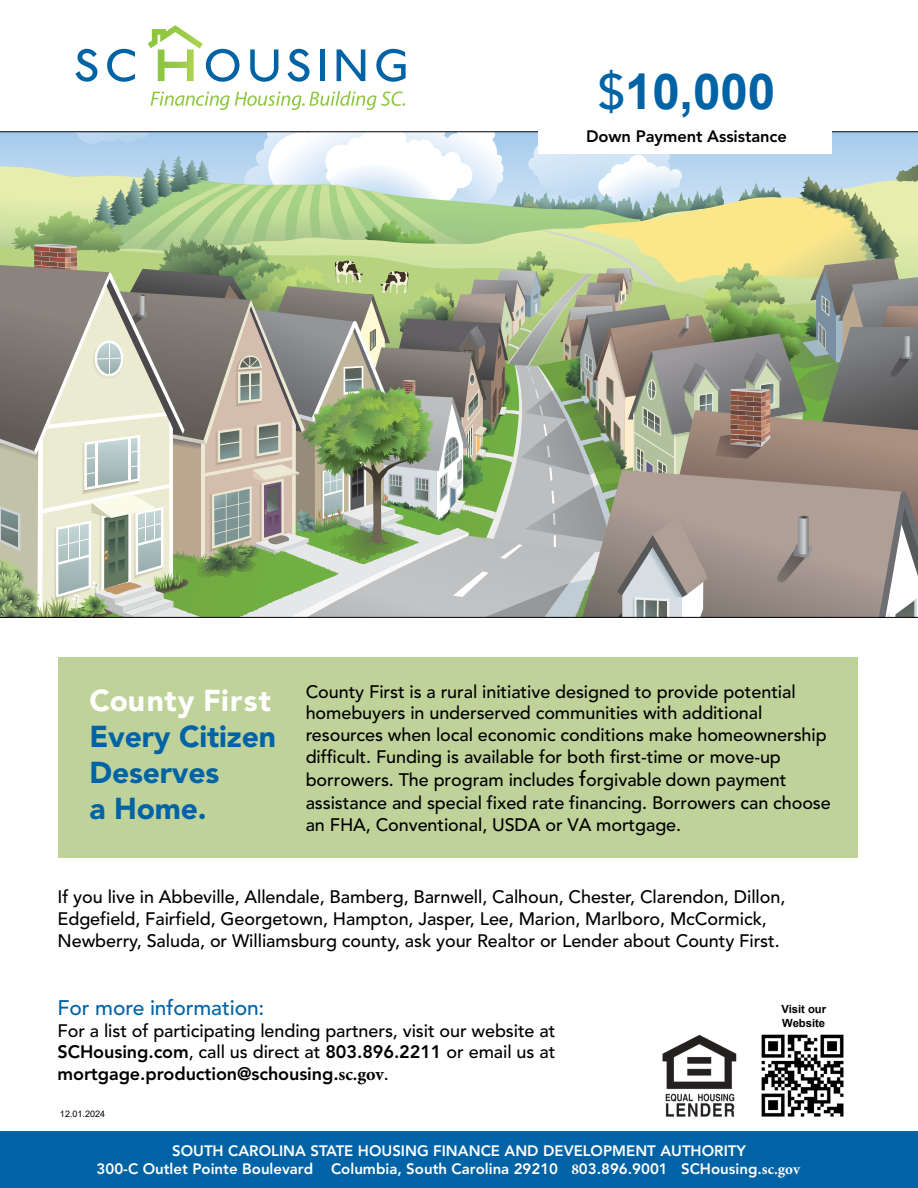
<style>
.page{position:relative;width:918px;height:1188px;background:#fff}
.page>*{position:absolute;margin:0;border:0;box-sizing:border-box;transform-origin:0 0}
.t1{font:700 49.5px "Arial";color:#0063a5}
.t2{font:900 30px/36px "Avenir LT Std";letter-spacing:-.005em;color:#0063a5}
.t3{font:900 30px "Avenir LT Std";letter-spacing:.035em;color:#fff}
.t4{font:500 21px "Avenir LT Std";letter-spacing:-.005em;color:#0063a5}
.t5{font:500 18px/21.6px "Avenir LT Std";letter-spacing:-.005em;color:#000}
.t6{font:800 16.5px "Avenir LT Std";letter-spacing:-.005em;color:#000}
.t7{font:800 15px/18px "Avenir LT Std";color:#fff}
.t8{font:700 11.25px/13.5px "Arial";color:#000}
.t9{font:9px "Arial";color:#000}
.s1{font-family:"Avenir LT Std";font-weight:500}
.s2{font-size:21px}
.s3{font-weight:800}
.s4{font-family:"Minion Pro";font-weight:700}
</style>
<div class="page">
<div style="left:58px;top:657px;width:800px;height:201px;background:#bfd29a"></div>
<img style="left:0;top:131px;width:918px;height:487px">
<svg style="left:75px;top:49px;width:22px;height:33px"></svg>
<svg style="left:107px;top:49px;width:28px;height:33px"></svg>
<svg style="left:148px;top:25px;width:91px;height:57px"></svg>
<svg style="left:250px;top:49px;width:28px;height:33px"></svg>
<svg style="left:287px;top:49px;width:23px;height:33px"></svg>
<div style="left:320px;top:49px;width:5px;height:32px;background:#0063a5"></div>
<svg style="left:337px;top:49px;width:28px;height:32px"></svg>
<svg style="left:376px;top:49px;width:30px;height:33px"></svg>
<svg style="left:151px;top:91px;width:254px;height:19px"></svg>
<div style="left:0;top:1132px;width:918px;height:56px;background:#0063a5"></div>
<div style="left:538px;top:11px;width:294px;height:142px;background:#fff"></div>
<img style="left:662px;top:1034px;width:75px;height:83px">
<img style="left:761px;top:1034px;width:83px;height:83px">
<h1 class="t1" style="left:598px;top:57px;width:179px"><span class="s1">$</span>10,000</h1>
<p class="t6" style="left:586px;top:126px;width:202px">Down Payment Assistance</p>
<h2 class="t3" style="left:89px;top:683px;width:183px">County First</h2>
<h2 class="t2" style="left:89px;top:719px;width:188px">Every Citizen<br>Deserves<br>a Home.</h2>
<p class="t5" style="left:306px;top:681px;width:523px">County First is a rural initiative designed to provide potential homebuyers in underserved communities with additional resources when local economic conditions make homeownership difficult. Funding is available for both first-time or move-up</p>
<p class="t5" style="left:306px;top:770px;width:527px;line-height:22.2px">borrowers. The program includes <span class="s2">f</span>orgivable down payment assistance and special fixed rate financing. Borrowers can choose an FHA, Conventional, USDA or VA mortgage.</p>
<p class="t5" style="left:58px;top:887px;width:729px">If you live in Abbeville, Allendale, Bamberg, Barnwell, Calhoun, Chester, Clarendon, Dillon,<br>Edgefield, Fairfield, Georgetown, Hampton, Jasper, Lee, Marion, Marlboro, McCormick,<br>Newberry, Saluda, or Williamsburg county, ask your Realtor or Lender about County First.</p>
<p class="t4" style="left:58px;top:996px;width:208px">For more information:</p>
<p class="t5" style="left:58px;top:1020px;width:499px;text-align:justify">For a list of participating lending partners, visit our website at <span class="s3">SCHousing.com</span>, call us direct at <span class="s3">803.896.2211</span> or email us at <span class="s3">mortgage.production@schousing.</span><span class="s4">sc.gov</span>.</p>
<p class="t9" style="left:60px;top:1107px;width:47px">12.01.2024</p>
<p class="t8" style="left:781px;top:1003px;width:46px">Visit our<br>Website</p>
<p class="t7" style="left:97px;top:1142px;width:705px;text-indent:75px">SOUTH CAROLINA STATE HOUSING FINANCE AND DEVELOPMENT AUTHORITY<br>300-C Outlet Pointe Boulevard Columbia, South Carolina 29210 <span class="s4">8</span>03.896.9001 SCHousing.<span class="s4">sc.gov</span></p>
</div>
